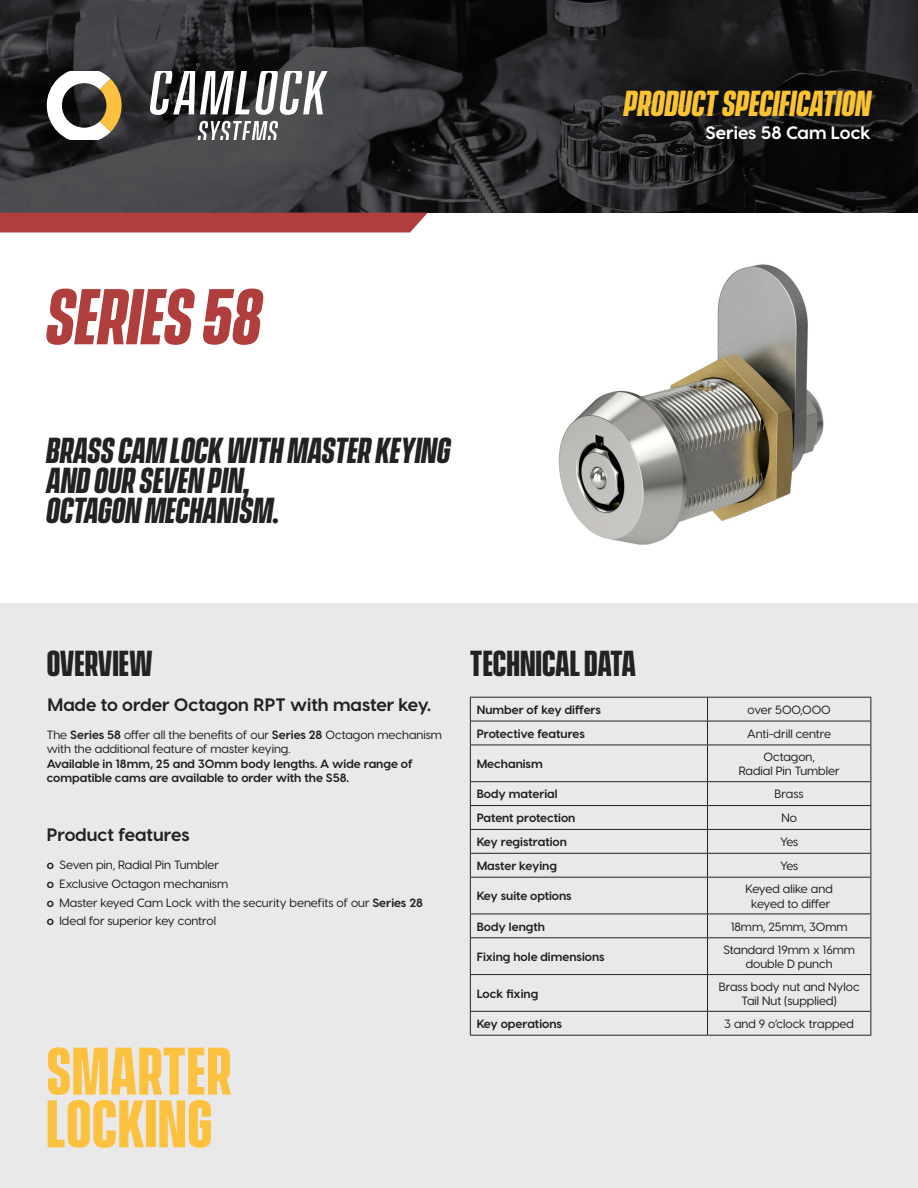
<style>
.page{position:relative;width:918px;height:1188px;background:#fff}
.page>*{position:absolute;margin:0;border:0;box-sizing:border-box;transform-origin:0 0}
.Product_name__large{font:italic 700 72px "Vanguard CF";color:#af3e3c}
.Product_specificatio{font:italic 700 33px/30px "Vanguard CF";color:#212222}
.Sub-heading{font:700 33px "Vanguard CF";color:#212222}
.Product_specificatio-2{font:italic 700 33px "Vanguard CF";color:#fcc431}
.Introduction{font:700 18px "Visby CF";color:#212222}
.Introduction-2{font:700 18px "Visby CF";color:#fff}
.Body_copy{font:500 12px/14.4px "Visby CF";color:#212222}
.Table_text_-_right_c{font:500 12px/14.4px "Visby CF";color:#212222;text-align:center}
.Table_text_-_left_co{font:700 12px "Visby CF";color:#212222}
.Body_copy-2{font:700 12px/14.4px "Visby CF";color:#212222}
.s1{font-weight:700}
</style>
<div class="page">
<div style="left:0;top:604px;width:918px;height:584px;background:#e9e9e9"></div>
<img style="left:558px;top:264px;width:266px;height:281px">
<svg style="left:0;top:0;width:918px;height:213px;background:#262628"></svg>
<svg style="left:48px;top:1047px;width:183px;height:101px"></svg>
<svg style="left:47px;top:71px;width:75px;height:69px"></svg>
<svg style="left:149px;top:71px;width:180px;height:44px"></svg>
<svg style="left:197px;top:121px;width:81px;height:19px"></svg>
<div style="left:0;top:213px;width:428px;height:19px;background:#af3e3c"></div>
<hr style="left:708px;top:721px;width:163px;height:1px;background:#212222">
<hr style="left:470px;top:745px;width:238px;height:1px;background:#212222">
<hr style="left:708px;top:745px;width:163px;height:1px;background:#212222">
<hr style="left:707px;top:745px;width:1px;height:36px;background:#212222">
<hr style="left:470px;top:781px;width:238px;height:1px;background:#212222">
<hr style="left:708px;top:781px;width:163px;height:1px;background:#212222">
<hr style="left:470px;top:805px;width:238px;height:1px;background:#212222">
<hr style="left:708px;top:805px;width:163px;height:1px;background:#212222">
<hr style="left:470px;top:829px;width:238px;height:1px;background:#212222">
<hr style="left:708px;top:829px;width:163px;height:1px;background:#212222">
<hr style="left:470px;top:853px;width:238px;height:1px;background:#212222">
<hr style="left:708px;top:853px;width:163px;height:1px;background:#212222">
<svg style="left:707px;top:782px;width:1px;height:95px"></svg>
<hr style="left:470px;top:877px;width:238px;height:1px;background:#212222">
<hr style="left:708px;top:877px;width:163px;height:1px;background:#212222">
<hr style="left:707px;top:878px;width:1px;height:36px;background:#212222">
<hr style="left:470px;top:914px;width:238px;height:1px;background:#212222">
<hr style="left:708px;top:914px;width:163px;height:1px;background:#212222">
<svg style="left:707px;top:914px;width:1px;height:23px"></svg>
<hr style="left:470px;top:937px;width:238px;height:1px;background:#212222">
<hr style="left:708px;top:937px;width:163px;height:1px;background:#212222">
<hr style="left:707px;top:938px;width:1px;height:36px;background:#212222">
<hr style="left:470px;top:974px;width:238px;height:1px;background:#212222">
<hr style="left:708px;top:974px;width:163px;height:1px;background:#212222">
<hr style="left:707px;top:975px;width:1px;height:36px;background:#212222">
<hr style="left:470px;top:1011px;width:238px;height:1px;background:#212222">
<hr style="left:708px;top:1011px;width:163px;height:1px;background:#212222">
<svg style="left:707px;top:1012px;width:1px;height:23px"></svg>
<hr style="left:470px;top:1035px;width:238px;height:1px;background:#212222">
<hr style="left:708px;top:1035px;width:163px;height:1px;background:#212222">
<hr style="left:470px;top:697px;width:238px;height:1px;background:#212222">
<hr style="left:708px;top:697px;width:163px;height:1px;background:#212222">
<svg style="left:871px;top:698px;width:1px;height:47px"></svg>
<hr style="left:470px;top:745px;width:1px;height:36px;background:#212222">
<hr style="left:871px;top:745px;width:1px;height:36px;background:#212222">
<svg style="left:470px;top:782px;width:1px;height:95px"></svg>
<svg style="left:871px;top:782px;width:1px;height:95px"></svg>
<hr style="left:470px;top:878px;width:1px;height:36px;background:#212222">
<hr style="left:871px;top:878px;width:1px;height:36px;background:#212222">
<svg style="left:470px;top:914px;width:1px;height:23px"></svg>
<svg style="left:871px;top:914px;width:1px;height:23px"></svg>
<hr style="left:470px;top:938px;width:1px;height:36px;background:#212222">
<hr style="left:871px;top:938px;width:1px;height:36px;background:#212222">
<hr style="left:470px;top:975px;width:1px;height:36px;background:#212222">
<hr style="left:871px;top:975px;width:1px;height:36px;background:#212222">
<svg style="left:470px;top:1012px;width:1px;height:23px"></svg>
<svg style="left:871px;top:1012px;width:1px;height:23px"></svg>
<hr style="left:470px;top:721px;width:238px;height:1px;background:#212222">
<svg style="left:470px;top:698px;width:1px;height:47px"></svg>
<svg style="left:707px;top:698px;width:1px;height:47px"></svg>
<p class="Product_specificatio-2" style="left:624px;top:85px;width:248px">PRODUCT SPECIFICATION</p>
<p class="Introduction-2" style="left:705px;top:122px;width:167px">Series 58 Cam Lock</p>
<p class="Product_name__large" style="left:47px;top:275px;width:218px">SERIES 58</p>
<p class="Product_specificatio" style="left:47px;top:438px;width:406px">BRASS CAM LOCK WITH MASTER KEYING<br>AND OUR SEVEN PIN,<br>OCTAGON MECHANISM.</p>
<p class="Sub-heading" style="left:47px;top:645px;width:107px">OVERVIEW</p>
<p class="Introduction" style="left:48px;top:693px;width:385px">Made to order Octagon RPT with master key.</p>
<p class="Body_copy" style="left:47px;top:727px;width:397px">The <span class="s1">Series 58</span> offer all the benefits of our <span class="s1">Series 28</span> Octagon mechanism with the additional feature of master keying.</p>
<p class="Body_copy-2" style="left:47px;top:756px;width:368px">Available in 18mm, 25 and 30mm body lengths. A wide range of compatible cams are available to order with the S58.</p>
<p class="Introduction" style="left:47px;top:823px;width:144px">Product features</p>
<p class="Body_copy" style="left:47px;top:858px;width:174px"><span class="s1">о</span> Seven pin, Radial Pin Tumbler</p>
<p class="Body_copy" style="left:47px;top:877px;width:183px"><span class="s1">о</span> Exclusive Octagon mechanism</p>
<p class="Body_copy" style="left:47px;top:895px;width:378px"><span class="s1">о</span> Master keyed Cam Lock with the security benefits of our <span class="s1">Series 28</span></p>
<p class="Body_copy" style="left:47px;top:914px;width:171px"><span class="s1">о</span> Ideal for superior key control</p>
<p class="Sub-heading" style="left:470px;top:645px;width:168px">TECHNICAL DATA</p>
<p class="Table_text_-_left_co" style="left:477px;top:702px;width:126px">Number of key differs</p>
<p class="Table_text_-_right_c" style="left:748px;top:702px;width:85px">over 500,000</p>
<p class="Table_text_-_left_co" style="left:477px;top:726px;width:110px">Protective features</p>
<p class="Table_text_-_right_c" style="left:747px;top:726px;width:85px">Anti-drill centre</p>
<p class="Table_text_-_left_co" style="left:477px;top:756px;width:68px">Mechanism</p>
<p class="Table_text_-_right_c" style="left:739px;top:749px;width:103px">Octagon,<br>Radial Pin Tumbler</p>
<p class="Table_text_-_left_co" style="left:477px;top:787px;width:83px">Body material</p>
<p class="Table_text_-_right_c" style="left:775px;top:787px;width:31px">Brass</p>
<p class="Table_text_-_left_co" style="left:477px;top:811px;width:100px">Patent protection</p>
<p class="Table_text_-_right_c" style="left:781px;top:811px;width:17px">No</p>
<p class="Table_text_-_left_co" style="left:477px;top:834px;width:92px">Key registration</p>
<p class="Table_text_-_right_c" style="left:780px;top:835px;width:20px">Yes</p>
<p class="Table_text_-_left_co" style="left:477px;top:858px;width:82px">Master keying</p>
<p class="Table_text_-_right_c" style="left:780px;top:858px;width:20px">Yes</p>
<p class="Table_text_-_left_co" style="left:477px;top:889px;width:97px">Key suite options</p>
<p class="Table_text_-_right_c" style="left:746px;top:882px;width:89px">Keyed alike and keyed to differ</p>
<p class="Table_text_-_left_co" style="left:477px;top:919px;width:70px">Body length</p>
<p class="Table_text_-_right_c" style="left:731px;top:919px;width:118px">18mm, 25mm, 30mm</p>
<p class="Table_text_-_left_co" style="left:477px;top:949px;width:130px">Fixing hole dimensions</p>
<p class="Table_text_-_right_c" style="left:723px;top:942px;width:133px">Standard 19mm x 16mm double D punch</p>
<p class="Table_text_-_left_co" style="left:477px;top:986px;width:63px">Lock fixing</p>
<p class="Table_text_-_right_c" style="left:719px;top:979px;width:142px">Brass body nut and Nyloc<br>Tail Nut (supplied)</p>
<p class="Table_text_-_left_co" style="left:477px;top:1016px;width:87px">Key operations</p>
<p class="Table_text_-_right_c" style="left:724px;top:1017px;width:131px">3 and 9 o’clock trapped</p>
</div>
